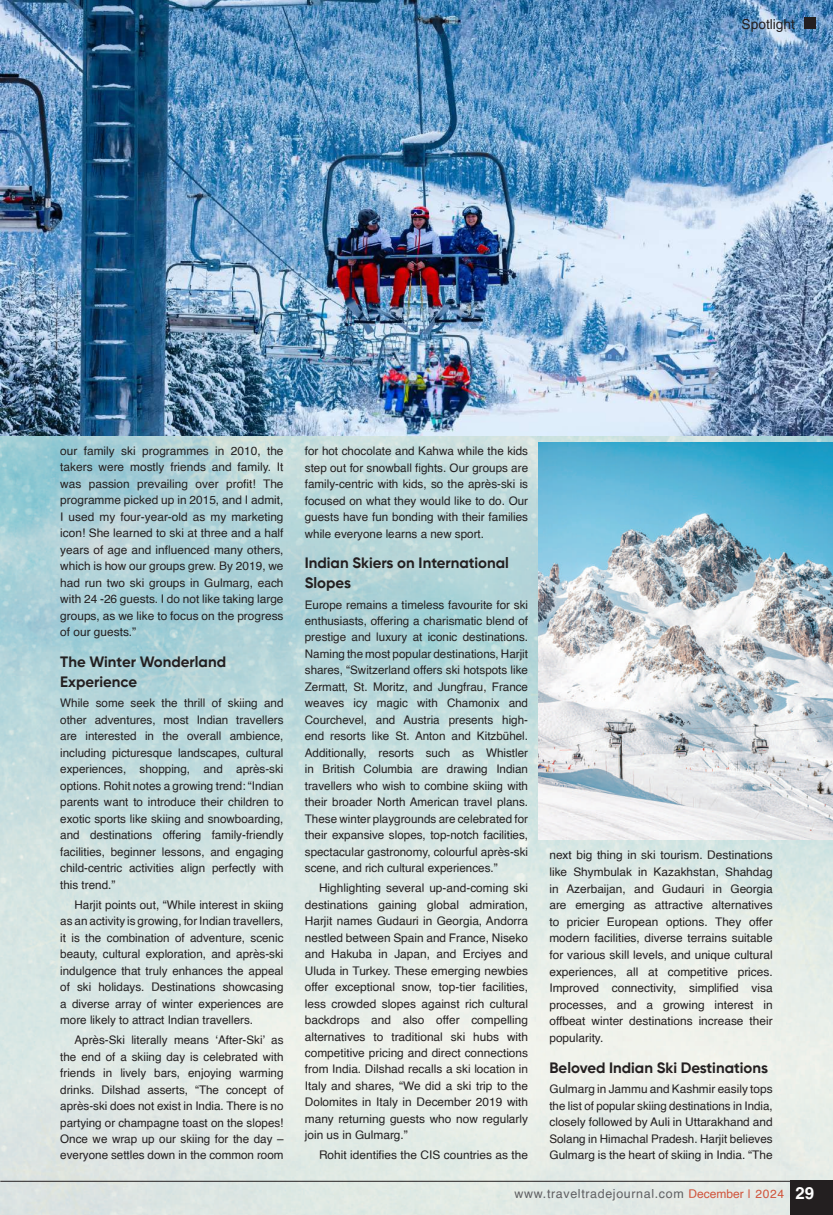
<style>
.page{position:relative;width:833px;height:1215px;background:#fff}
.page>*{position:absolute;margin:0;border:0;box-sizing:border-box;transform-origin:0 0}
.t1{font:700 15px/20.2px "Gilroy";color:#231f20}
.t2{font:13.75px "Helvetica CE";color:#231f20}
.t3{font:12.5px "Helvetica";letter-spacing:.05em;color:#5f5f62}
.t4{font:11.88px/16.5px "Helvetica";color:#231f20;text-align:justify}
.s1{font-size:12px;color:#d0533a}
.s2{font-family:"Helvetica CE";font-weight:700;font-size:16.88px;color:#fff}
</style>
<div class="page">
<img style="left:0;top:435px;width:832px;height:780px">
<img style="left:538px;top:443px;width:294px;height:397px">
<img style="left:0;top:0;width:832px;height:435px">
<div style="left:790px;top:1181px;width:42px;height:34px;background:#231f20"></div>
<hr style="left:0;top:1181px;width:832px;height:1px;background:#231f20">
<div style="left:804px;top:18px;width:11px;height:11px;background:#231f20"></div>
<p class="t2" style="left:741px;top:16px;width:55px">Spotlight</p>
<p class="t4" style="left:60px;top:443px;width:225px">our family ski programmes in 2010, the takers were mostly friends and family. It was passion prevailing over profit! The programme picked up in 2015, and I admit, I used my four-year-old as my marketing icon! She learned to ski at three and a half years of age and influenced many others, which is how our groups grew. By 2019, we had run two ski groups in Gulmarg, each with 24 -26 guests. I do not like taking large groups, as we like to focus on the progress of our guests.”</p>
<p class="t1" style="left:60px;top:652px;width:167px">The Winter Wonderland<br>Experience</p>
<p class="t4" style="left:60px;top:695px;width:225px">While some seek the thrill of skiing and other adventures, most Indian travellers are interested in the overall ambience, including picturesque landscapes, cultural experiences, shopping, and après-ski options. Rohit notes a growing trend: “Indian parents want to introduce their children to exotic sports like skiing and snowboarding, and destinations offering family-friendly facilities, beginner lessons, and engaging child-centric activities align perfectly with this trend.”</p>
<p class="t4" style="left:60px;top:897px;width:225px;text-indent:14px">Harjit points out, “While interest in skiing as an activity is growing, for Indian travellers, it is the combination of adventure, scenic beauty, cultural exploration, and après-ski indulgence that truly enhances the appeal of ski holidays. Destinations showcasing a diverse array of winter experiences are more likely to attract Indian travellers.</p>
<p class="t4" style="left:60px;top:1032px;width:225px;text-indent:14px">Après-Ski literally means ‘After-Ski’ as the end of a skiing day is celebrated with friends in lively bars, enjoying warming drinks. Dilshad asserts, “The concept of après-ski does not exist in India. There is no partying or champagne toast on the slopes!<br>Once we wrap up our skiing for the day – everyone settles down in the common room</p>
<p class="t4" style="left:305px;top:443px;width:225px">for hot chocolate and Kahwa while the kids step out for snowball fights. Our groups are family-centric with kids, so the après-ski is focused on what they would like to do. Our guests have fun bonding with their families while everyone learns a new sport.</p>
<p class="t1" style="left:305px;top:553px;width:205px">Indian Skiers on International<br>Slopes</p>
<p class="t4" style="left:305px;top:596px;width:225px">Europe remains a timeless favourite for ski enthusiasts, offering a charismatic blend of prestige and luxury at iconic destinations.<br>Naming the most popular destinations, Harjit shares, “Switzerland offers ski hotspots like Zermatt, St. Moritz, and Jungfrau, France weaves icy magic with Chamonix and Courchevel, and Austria presents high&shy;end resorts like St. Anton and Kitzbühel.<br>Additionally, resorts such as Whistler in British Columbia are drawing Indian travellers who wish to combine skiing with their broader North American travel plans.<br>These winter playgrounds are celebrated for their expansive slopes, top-notch facilities, spectacular gastronomy, colourful après-ski scene, and rich cultural experiences.”</p>
<p class="t4" style="left:305px;top:880px;width:225px;text-indent:14px">Highlighting several up-and-coming ski destinations gaining global admiration, Harjit names Gudauri in Georgia, Andorra nestled between Spain and France, Niseko and Hakuba in Japan, and Erciyes and Uluda in Turkey. These emerging newbies offer exceptional snow, top-tier facilities, less crowded slopes against rich cultural backdrops and also offer compelling alternatives to traditional ski hubs with competitive pricing and direct connections from India. Dilshad recalls a ski location in Italy and shares, “We did a ski trip to the Dolomites in Italy in December 2019 with many returning guests who now regularly join us in Gulmarg.”</p>
<p class="t4" style="left:319px;top:1147px;width:210px">Rohit identifies the CIS countries as the</p>
<p class="t4" style="left:549px;top:847px;width:225px">next big thing in ski tourism. Destinations like Shymbulak in Kazakhstan, Shahdag in Azerbaijan, and Gudauri in Georgia are emerging as attractive alternatives to pricier European options. They offer modern facilities, diverse terrains suitable for various skill levels, and unique cultural experiences, all at competitive prices.<br>Improved connectivity, simplified visa processes, and a growing interest in offbeat winter destinations increase their popularity.</p>
<p class="t1" style="left:549px;top:1057px;width:220px">Beloved Indian Ski Destinations</p>
<p class="t4" style="left:549px;top:1081px;width:225px">Gulmarg in Jammu and Kashmir easily tops the list of popular skiing destinations in India, closely followed by Auli in Uttarakhand and Solang in Himachal Pradesh. Harjit believes Gulmarg is the heart of skiing in India. “The</p>
<p class="t3" style="left:514px;top:1184px;width:301px">www.traveltradejournal.com <span class="s1">December | 2024</span> <span class="s2">29</span></p>
</div>
